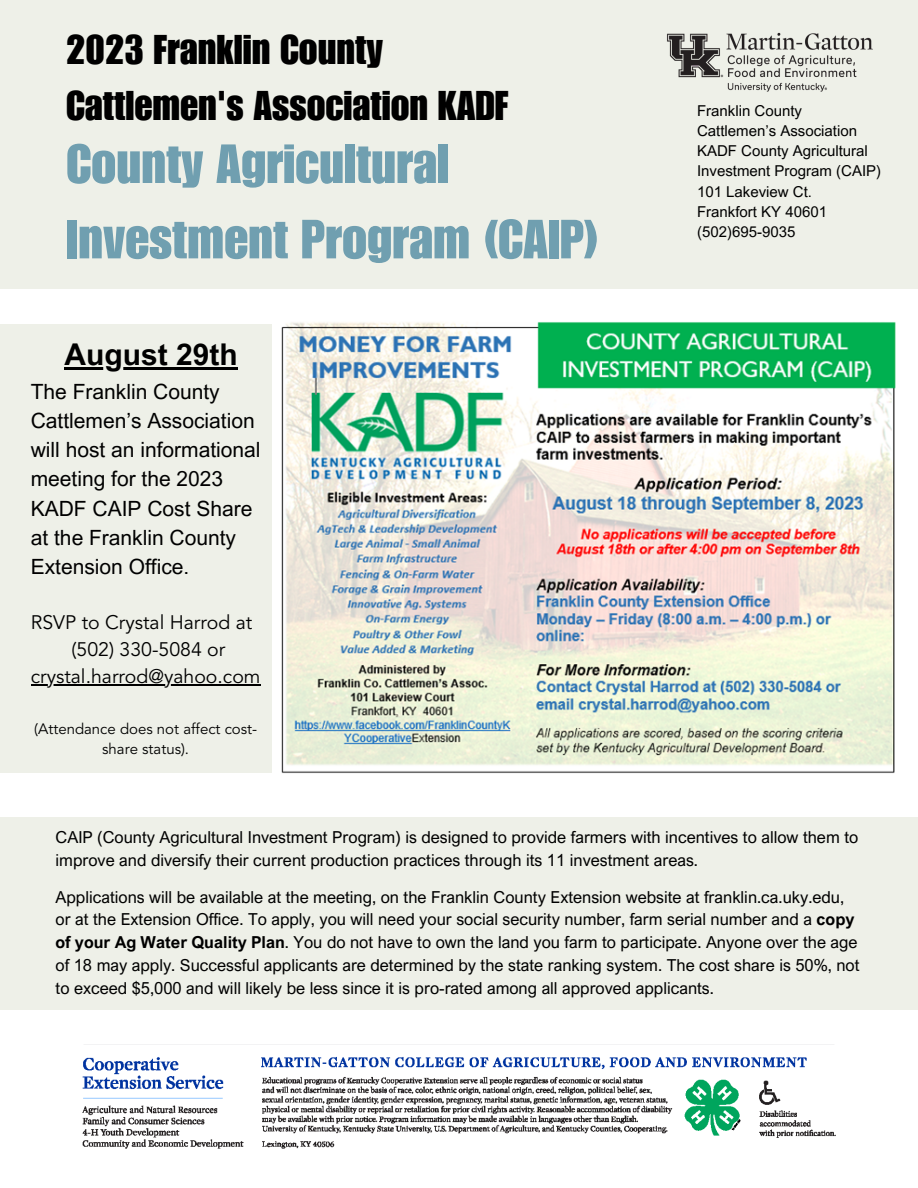
<style>
.page{position:relative;width:918px;height:1188px;background:#fff}
.page>*{position:absolute;margin:0;border:0;box-sizing:border-box;transform-origin:0 0}
.t1{font:54px "Impact LT Std";color:#709fb0}
.t2{font:40.5px "Impact LT Std";color:#000}
.t3{font:700 30px "Arial MT Pro";color:#000}
.t4{font:21px/29.2px "Arial MT Pro";color:#000}
.t5{font:19.5px/27px "Avenir LT Std";color:#000;text-align:center}
.t6{font:16.5px/22.8px "Arial Nova";color:#000}
.t7{font:15px "Arial MT Pro";color:#000}
.t8{font:15px/20.2px "Avenir LT Std";color:#000;text-align:center}
.s1{font-weight:700}
</style>
<div class="page">
<img style="left:271px;top:322px;width:625px;height:452px">
<div style="left:0;top:0;width:918px;height:289px;background:#eef0e8"></div>
<img style="left:667px;top:32px;width:206px;height:60px">
<img style="left:82px;top:1044px;width:754px;height:105px">
<div style="left:0;top:817px;width:918px;height:193px;background:#eef0e8"></div>
<div style="left:0;top:325px;width:271px;height:448px;background:#eef0e8"></div>
<hr style="left:64px;top:367px;width:174px;height:2px;background:#000">
<hr style="left:31px;top:684px;width:230px;height:1px;background:#000">
<p class="t2" style="left:66px;top:35px;width:318px">2023 Franklin County</p>
<p class="t2" style="left:66px;top:91px;width:444px">Cattlemen's Association KADF</p>
<p class="t1" style="left:66px;top:144px;width:384px">County Agricultural</p>
<p class="t1" style="left:66px;top:220px;width:534px">Investment Program (CAIP)</p>
<p class="t3" style="left:64px;top:343px;width:175px">August 29th</p>
<p class="t4" style="left:31px;top:379px;width:231px">The Franklin County<br>Cattlemen’s Association will host an informational meeting for the 2023<br>KADF CAIP Cost Share</p>
<p class="t4" style="left:31px;top:525px;width:207px">at the Franklin County<br>Extension Office.</p>
<p class="t5" style="left:31px;top:611px;width:223px">RSVP to Crystal Harrod at</p>
<p class="t5" style="left:31px;top:638px;width:231px">(502) 330-5084 or crystal.harrod@yahoo.com</p>
<p class="t8" style="left:34px;top:720px;width:224px">(Attendance does not affect cost&shy;share status).</p>
<p class="t7" style="left:697px;top:105px;width:106px">Franklin County</p>
<p class="t7" style="left:697px;top:125px;width:161px">Cattlemen’s Association</p>
<p class="t7" style="left:697px;top:145px;width:172px">KADF County Agricultural</p>
<p class="t7" style="left:697px;top:166px;width:186px">Investment Program (CAIP)</p>
<p class="t7" style="left:697px;top:186px;width:117px">101 Lakeview Ct.</p>
<p class="t7" style="left:697px;top:206px;width:132px">Frankfort KY 40601</p>
<p class="t7" style="left:697px;top:226px;width:100px">(502)695-9035</p>
<p class="t6" style="left:56px;top:825px;width:804px">CAIP (County Agricultural Investment Program) is designed to provide farmers with incentives to allow them to improve and diversify their current production practices through its 11 investment areas.</p>
<p class="t6" style="left:56px;top:885px;width:806px">Applications will be available at the meeting, on the Franklin County Extension website at franklin.ca.uky.edu, or at the Extension Office. To apply, you will need your social security number, farm serial number and a <span class="s1">copy of your Ag Water Quality Plan</span>. You do not have to own the land you farm to participate. Anyone over the age of 18 may apply. Successful applicants are determined by the state ranking system. The cost share is 50%, not to exceed $5,000 and will likely be less since it is pro-rated among all approved applicants.</p>
</div>
